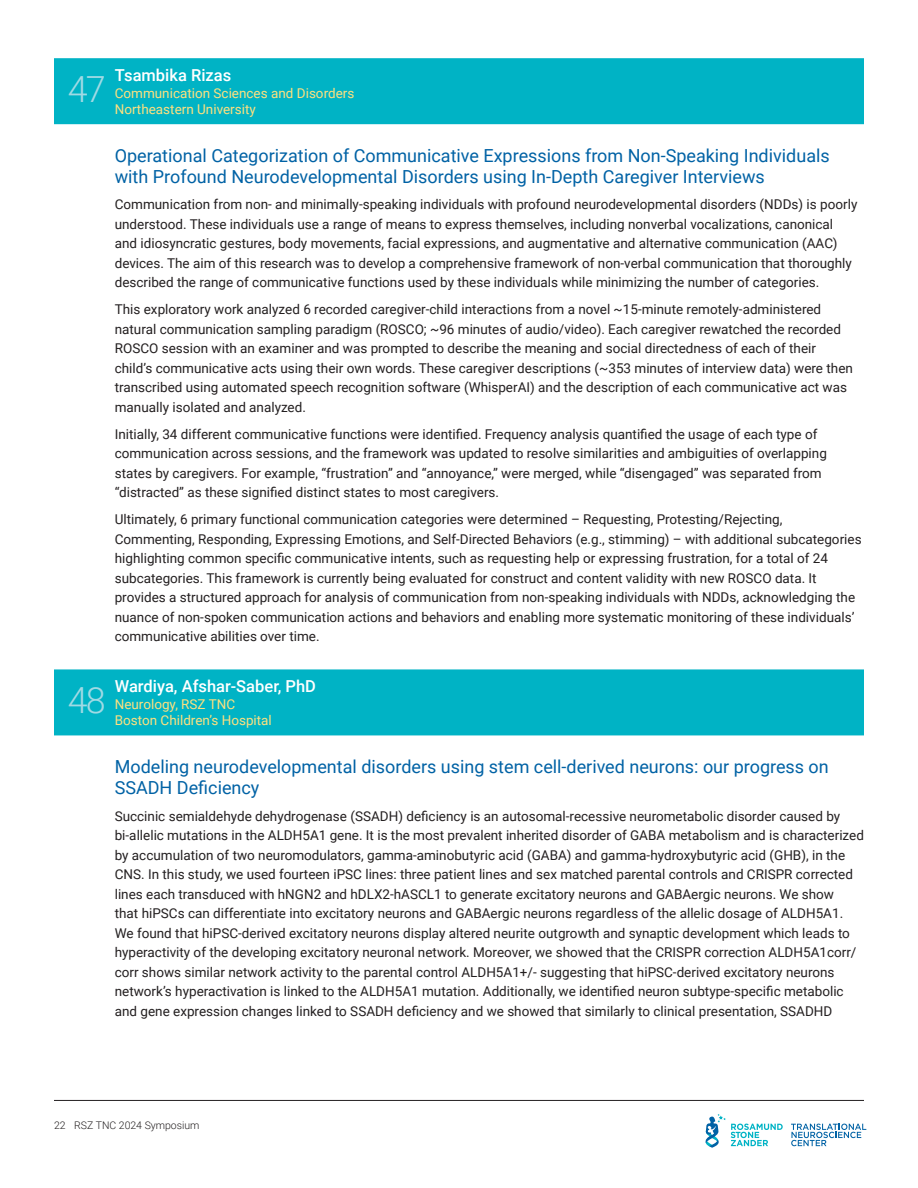
<style>
.page{position:relative;width:918px;height:1188px;background:#fff}
.page>*{position:absolute;margin:0;border:0;box-sizing:border-box;transform-origin:0 0}
.ALT_NAME{font:300 36px "Roboto";color:#a0dae4}
.ALT_Headline{font:18px/21px "Roboto";color:#0062a5}
.ALT_NAME-2{font:500 16.5px "Roboto";color:#fff}
.ALT_Body{font:13.5px/19.5px "Roboto";color:#231f20}
.ALT_Affiliation{font:13.5px "Roboto";color:#ffe07f}
.t1{font:300 10.5px "Roboto";color:#231f20}
</style>
<div class="page">
<svg style="left:791px;top:1124px;width:75px;height:22px"></svg>
<svg style="left:705px;top:1114px;width:78px;height:34px"></svg>
<hr style="left:54px;top:1100px;width:810px;height:1px;background:#231f20">
<div style="left:54px;top:58px;width:810px;height:66px;background:#00b3c5"></div>
<div style="left:54px;top:669px;width:810px;height:66px;background:#00b3c5"></div>
<p class="ALT_NAME" style="left:68px;top:64px;width:40px">47</p>
<p class="ALT_NAME-2" style="left:115px;top:64px;width:118px">Tsambika Rizas</p>
<p class="ALT_Affiliation" style="left:115px;top:83px;width:241px">Communication Sciences and Disorders</p>
<p class="ALT_Affiliation" style="left:115px;top:100px;width:143px">Northeastern University</p>
<p class="ALT_Headline" style="left:115px;top:144px;width:717px">Operational Categorization of Communicative Expressions from Non-Speaking Individuals with Profound Neurodevelopmental Disorders using In-Depth Caregiver Interviews</p>
<p class="ALT_Body" style="left:115px;top:194px;width:744px">Communication from non- and minimally-speaking individuals with profound neurodevelopmental disorders (NDDs) is poorly understood. These individuals use a range of means to express themselves, including nonverbal vocalizations, canonical and idiosyncratic gestures, body movements, facial expressions, and augmentative and alternative communication (AAC) devices. The aim of this research was to develop a comprehensive framework of non-verbal communication that thoroughly described the range of communicative functions used by these individuals while minimizing the number of categories.</p>
<p class="ALT_Body" style="left:115px;top:299px;width:740px">This exploratory work analyzed 6 recorded caregiver-child interactions from a novel ~15-minute remotely-administered natural communication sampling paradigm (ROSCO; ~96 minutes of audio/video). Each caregiver rewatched the recorded ROSCO session with an examiner and was prompted to describe the meaning and social directedness of each of their child’s communicative acts using their own words. These caregiver descriptions (~353 minutes of interview data) were then transcribed using automated speech recognition software (WhisperAI) and the description of each communicative act was manually isolated and analyzed.</p>
<p class="ALT_Body" style="left:115px;top:424px;width:714px">Initially, 34 different communicative functions were identified. Frequency analysis quantified the usage of each type of communication across sessions, and the framework was updated to resolve similarities and ambiguities of overlapping states by caregivers. For example, “frustration” and “annoyance,” were merged, while “disengaged” was separated from “distracted” as these signified distinct states to most caregivers.</p>
<p class="ALT_Body" style="left:115px;top:509px;width:748px">Ultimately, 6 primary functional communication categories were determined – Requesting, Protesting/Rejecting, Commenting, Responding, Expressing Emotions, and Self-Directed Behaviors (e.g., stimming) – with additional subcategories highlighting common specific communicative intents, such as requesting help or expressing frustration, for a total of 24 subcategories. This framework is currently being evaluated for construct and content validity with new ROSCO data. It provides a structured approach for analysis of communication from non-speaking individuals with NDDs, acknowledging the nuance of non-spoken communication actions and behaviors and enabling more systematic monitoring of these individuals’ communicative abilities over time.</p>
<p class="ALT_NAME" style="left:68px;top:675px;width:40px">48</p>
<p class="ALT_NAME-2" style="left:115px;top:675px;width:203px">Wardiya, Afshar-Saber, PhD</p>
<p class="ALT_Affiliation" style="left:115px;top:694px;width:122px">Neurology, RSZ TNC</p>
<p class="ALT_Affiliation" style="left:115px;top:711px;width:159px">Boston Children’s Hospital</p>
<p class="ALT_Headline" style="left:115px;top:756px;width:716px">Modeling neurodevelopmental disorders using stem cell-derived neurons: our progress on<br>SSADH Deficiency</p>
<p class="ALT_Body" style="left:115px;top:805px;width:751px">Succinic semialdehyde dehydrogenase (SSADH) deficiency is an autosomal-recessive neurometabolic disorder caused by bi-allelic mutations in the ALDH5A1 gene. It is the most prevalent inherited disorder of GABA metabolism and is characterized by accumulation of two neuromodulators, gamma-aminobutyric acid (GABA) and gamma-hydroxybutyric acid (GHB), in the CNS. In this study, we used fourteen iPSC lines: three patient lines and sex matched parental controls and CRISPR corrected lines each transduced with hNGN2 and hDLX2-hASCL1 to generate excitatory neurons and GABAergic neurons. We show<br>that hiPSCs can differentiate into excitatory neurons and GABAergic neurons regardless of the allelic dosage of ALDH5A1.<br>We found that hiPSC-derived excitatory neurons display altered neurite outgrowth and synaptic development which leads to hyperactivity of the developing excitatory neuronal network. Moreover, we showed that the CRISPR correction ALDH5A1corr/ corr shows similar network activity to the parental control ALDH5A1+/- suggesting that hiPSC-derived excitatory neurons network’s hyperactivation is linked to the ALDH5A1 mutation. Additionally, we identified neuron subtype-specific metabolic and gene expression changes linked to SSADH deficiency and we showed that similarly to clinical presentation, SSADHD</p>
<p class="t1" style="left:54px;top:1118px;width:147px">22 RSZ TNC 2024 Symposium</p>
</div>
